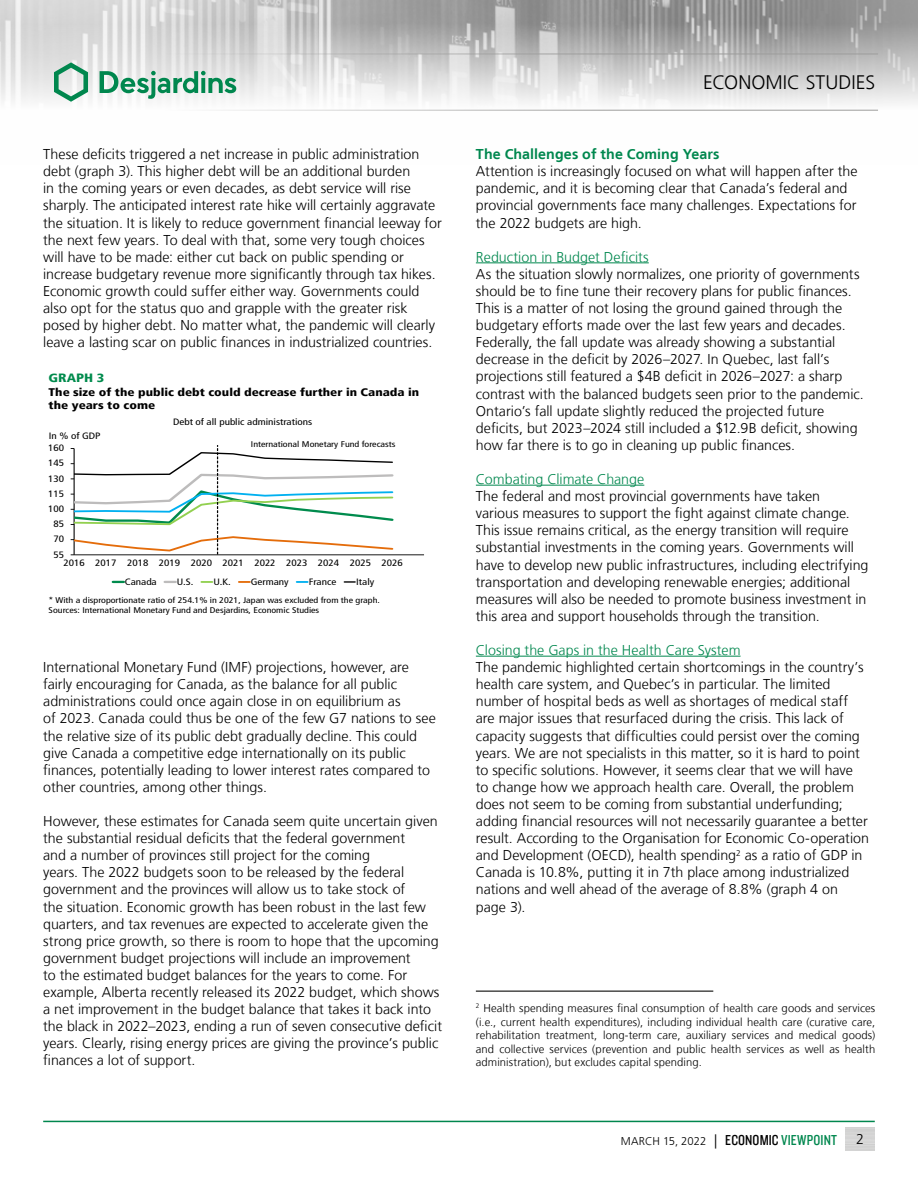
<style>
.page{position:relative;width:918px;height:1188px;background:#fff}
.page>*{position:absolute;margin:0;border:0;box-sizing:border-box;transform-origin:0 0}
.t1{font:300 19.5px "Frutiger LT";letter-spacing:.005em;color:#000}
.t2{font:300 14.25px/17.1px "Frutiger LT";color:#000}
.t3{font:300 14.25px "Frutiger LT";color:#00874e}
.t4{font:700 14.25px "Frutiger LT";letter-spacing:.005em;color:#00874e}
.t5{font:900 condensed 12px "Frutiger LT";color:#008b4d;scale:1.2 1}
.t6{font:300 11.25px/13.5px "Frutiger LT";letter-spacing:.01em;color:#000;text-align:justify}
.t7{font:900 condensed 11.1px/13.2px "Frutiger LT";color:#000;scale:1.2 1}
.t8{font:condensed 9.3px "Frutiger LT";color:#000;scale:1.2 1}
.t9{font:condensed 9.15px/15.1px "Frutiger LT";color:#000;scale:1.2 1}
.t10{font:condensed 8.25px/9.9px "Frutiger LT";color:#000;scale:1.2 1}
.s1{font-size:14.25px}
.s2{font-family:"Knockout 29 Junior Ltweight";font-weight:400;font-size:15px}
.s3{font-family:"Knockout 29 Junior Ltweight";font-weight:400;font-size:15px;color:#00874e}
</style>
<div class="page">
<img style="left:0;top:0;width:918px;height:110px">
<hr style="left:0;top:54px;width:878px;height:1px;background:#9d9d9c">
<hr style="left:0;top:110px;width:878px;height:1px;background:#9d9d9c">
<svg style="left:54px;top:62px;width:34px;height:40px"></svg>
<svg style="left:100px;top:71px;width:136px;height:28px"></svg>
<hr style="left:43px;top:1121px;width:832px;height:1px;background:#00874e">
<hr style="left:476px;top:990px;width:237px;height:2px;background:#4a4a49">
<hr style="left:74px;top:555px;width:350px;height:1px;background:#000">
<hr style="left:476px;top:262px;width:173px;height:1px;background:#00874e">
<hr style="left:476px;top:485px;width:168px;height:1px;background:#00874e">
<hr style="left:476px;top:656px;width:265px;height:1px;background:#00874e">
<svg style="left:113px;top:581px;width:11px;height:2px"></svg>
<svg style="left:165px;top:581px;width:11px;height:2px"></svg>
<svg style="left:202px;top:581px;width:10px;height:2px"></svg>
<svg style="left:239px;top:581px;width:11px;height:2px"></svg>
<svg style="left:297px;top:581px;width:11px;height:2px"></svg>
<svg style="left:344px;top:581px;width:11px;height:2px"></svg>
<svg style="left:71px;top:445px;width:324px;height:111px"></svg>
<p class="t2" style="left:43px;top:146px;width:378px">These deficits triggered a net increase in public administration</p>
<p class="t2" style="left:43px;top:163px;width:393px">debt (graph 3). This higher debt will be an additional burden<br>in the coming years or even decades, as debt service will rise sharply. The anticipated interest rate hike will certainly aggravate</p>
<p class="t2" style="left:43px;top:214px;width:400px">the situation. It is likely to reduce government financial leeway for</p>
<p class="t2" style="left:43px;top:231px;width:383px">the next few years. To deal with that, some very tough choices will have to be made: either cut back on public spending or</p>
<p class="t2" style="left:43px;top:266px;width:394px">increase budgetary revenue more significantly through tax hikes.</p>
<p class="t2" style="left:43px;top:283px;width:378px">Economic growth could suffer either way. Governments could also opt for the status quo and grapple with the greater risk</p>
<p class="t2" style="left:43px;top:317px;width:393px">posed by higher debt. No matter what, the pandemic will clearly leave a lasting scar on public finances in industrialized countries.</p>
<h6 class="t5" style="left:49px;top:371px;width:48px">GRAPH 3</h6>
<p class="t7" style="left:49px;top:385px;width:310px">The size of the public debt could decrease further in Canada in the years to come</p>
<p class="t9" style="left:173px;top:414px;width:117px">Debt of all public administrations</p>
<p class="t9" style="left:49px;top:428px;width:45px">In % of GDP</p>
<p class="t8" style="left:48px;top:443px;width:15px">160</p>
<p class="t9" style="left:48px;top:456px;width:15px">145<br>130</p>
<p class="t8" style="left:48px;top:488px;width:15px">115</p>
<p class="t9" style="left:48px;top:501px;width:15px;text-align:center">100<br>85<br>70<br>55</p>
<p class="t10" style="left:251px;top:439px;width:122px">International Monetary Fund forecasts</p>
<p class="t9" style="left:63px;top:556px;width:284px">2016 2017 2018 2019 2020 2021 2022 2023 2024 2025 2026</p>
<p class="t8" style="left:125px;top:576px;width:28px">Canada</p>
<p class="t8" style="left:177px;top:576px;width:16px">U.S.</p>
<p class="t8" style="left:213px;top:576px;width:16px">U.K.</p>
<p class="t8" style="left:251px;top:576px;width:33px">Germany</p>
<p class="t8" style="left:309px;top:576px;width:25px">France</p>
<p class="t8" style="left:356px;top:576px;width:17px">Italy</p>
<p class="t10" style="left:49px;top:595px;width:278px">* With a disproportionate ratio of 254.1% in 2021, Japan was excluded from the graph.<br>Sources: International Monetary Fund and Desjardins, Economic Studies</p>
<p class="t2" style="left:43px;top:659px;width:367px">International Monetary Fund (IMF) projections, however, are fairly encouraging for Canada, as the balance for all public</p>
<p class="t2" style="left:43px;top:693px;width:359px">administrations could once again close in on equilibrium as</p>
<p class="t2" style="left:43px;top:710px;width:394px">of 2023. Canada could thus be one of the few G7 nations to see the relative size of its public debt gradually decline. This could give Canada a competitive edge internationally on its public finances, potentially leading to lower interest rates compared to</p>
<p class="t2" style="left:43px;top:779px;width:225px">other countries, among other things.</p>
<p class="t2" style="left:43px;top:813px;width:396px">However, these estimates for Canada seem quite uncertain given the substantial residual deficits that the federal government</p>
<p class="t2" style="left:43px;top:847px;width:398px">and a number of provinces still project for the coming<br>years. The 2022 budgets soon to be released by the federal government and the provinces will allow us to take stock of<br>the situation. Economic growth has been robust in the last few quarters, and tax revenues are expected to accelerate given the strong price growth, so there is room to hope that the upcoming government budget projections will include an improvement<br>to the estimated budget balances for the years to come. For example, Alberta recently released its 2022 budget, which shows a net improvement in the budget balance that takes it back into</p>
<p class="t2" style="left:43px;top:1018px;width:400px">the black in 2022–2023, ending a run of seven consecutive deficit years. Clearly, rising energy prices are giving the province’s public finances a lot of support.</p>
<h1 class="t1" style="left:703px;top:72px;width:174px">ECONOMIC STUDIES</h1>
<h5 class="t4" style="left:476px;top:146px;width:245px">The Challenges of the Coming Years</h5>
<p class="t2" style="left:476px;top:163px;width:383px">Attention is increasingly focused on what will happen after the</p>
<p class="t2" style="left:476px;top:180px;width:373px">pandemic, and it is becoming clear that Canada’s federal and</p>
<p class="t2" style="left:476px;top:197px;width:382px">provincial governments face many challenges. Expectations for the 2022 budgets are high.</p>
<p class="t3" style="left:476px;top:249px;width:174px">Reduction in Budget Deficits</p>
<p class="t2" style="left:476px;top:266px;width:385px">As the situation slowly normalizes, one priority of governments should be to fine tune their recovery plans for public finances.</p>
<p class="t2" style="left:476px;top:300px;width:371px">This is a matter of not losing the ground gained through the budgetary efforts made over the last few years and decades.<br>Federally, the fall update was already showing a substantial</p>
<p class="t2" style="left:476px;top:351px;width:368px">decrease in the deficit by 2026–2027. In Quebec, last fall’s projections still featured a $4B deficit in 2026–2027: a sharp</p>
<p class="t2" style="left:476px;top:385px;width:389px">contrast with the balanced budgets seen prior to the pandemic.</p>
<p class="t2" style="left:476px;top:402px;width:383px">Ontario’s fall update slightly reduced the projected future deficits, but 2023–2024 still included a $12.9B deficit, showing how far there is to go in cleaning up public finances.</p>
<p class="t3" style="left:476px;top:471px;width:170px">Combating Climate Change</p>
<p class="t2" style="left:476px;top:488px;width:346px">The federal and most provincial governments have taken</p>
<p class="t2" style="left:476px;top:505px;width:375px">various measures to support the fight against climate change.</p>
<p class="t2" style="left:476px;top:522px;width:394px">This issue remains critical, as the energy transition will require substantial investments in the coming years. Governments will have to develop new public infrastructures, including electrifying transportation and developing renewable energies; additional measures will also be needed to promote business investment in this area and support households through the transition.</p>
<p class="t3" style="left:476px;top:642px;width:266px">Closing the Gaps in the Health Care System</p>
<p class="t2" style="left:476px;top:659px;width:389px">The pandemic highlighted certain shortcomings in the country’s health care system, and Quebec’s in particular. The limited</p>
<p class="t2" style="left:476px;top:693px;width:374px">number of hospital beds as well as shortages of medical staff are major issues that resurfaced during the crisis. This lack of</p>
<p class="t2" style="left:476px;top:727px;width:385px">capacity suggests that difficulties could persist over the coming</p>
<p class="t2" style="left:476px;top:744px;width:385px">years. We are not specialists in this matter, so it is hard to point</p>
<p class="t2" style="left:476px;top:762px;width:380px">to specific solutions. However, it seems clear that we will have to change how we approach health care. Overall, the problem</p>
<p class="t2" style="left:476px;top:796px;width:368px">does not seem to be coming from substantial underfunding;</p>
<p class="t2" style="left:476px;top:813px;width:395px">adding financial resources will not necessarily guarantee a better result. According to the Organisation for Economic Co-operation and Development (OECD), health spending<sup>2</sup> as a ratio of GDP in Canada is 10.8%, putting it in 7th place among industrialized nations and well ahead of the average of 8.8% (graph 4 on</p>
<p class="t2" style="left:476px;top:898px;width:51px">page 3).</p>
<p class="t6" style="left:476px;top:1002px;width:401px"><sup>2</sup> Health spending measures final consumption of health care goods and services</p>
<p class="t6" style="left:476px;top:1015px;width:401px">(i.e., current health expenditures), including individual health care (curative care, rehabilitation treatment, long-term care, auxiliary services and medical goods) and collective services (prevention and public health services as well as health administration), but excludes capital spending.</p>
<p class="t6" style="left:621px;top:1135px;width:218px">MARCH 15, 2022 <span class="s1">|</span> <span class="s2">ECONOMIC</span> <span class="s3">VIEWPOINT</span></p>
<p class="t2" style="left:856px;top:1131px;width:9px">2</p>
</div>
